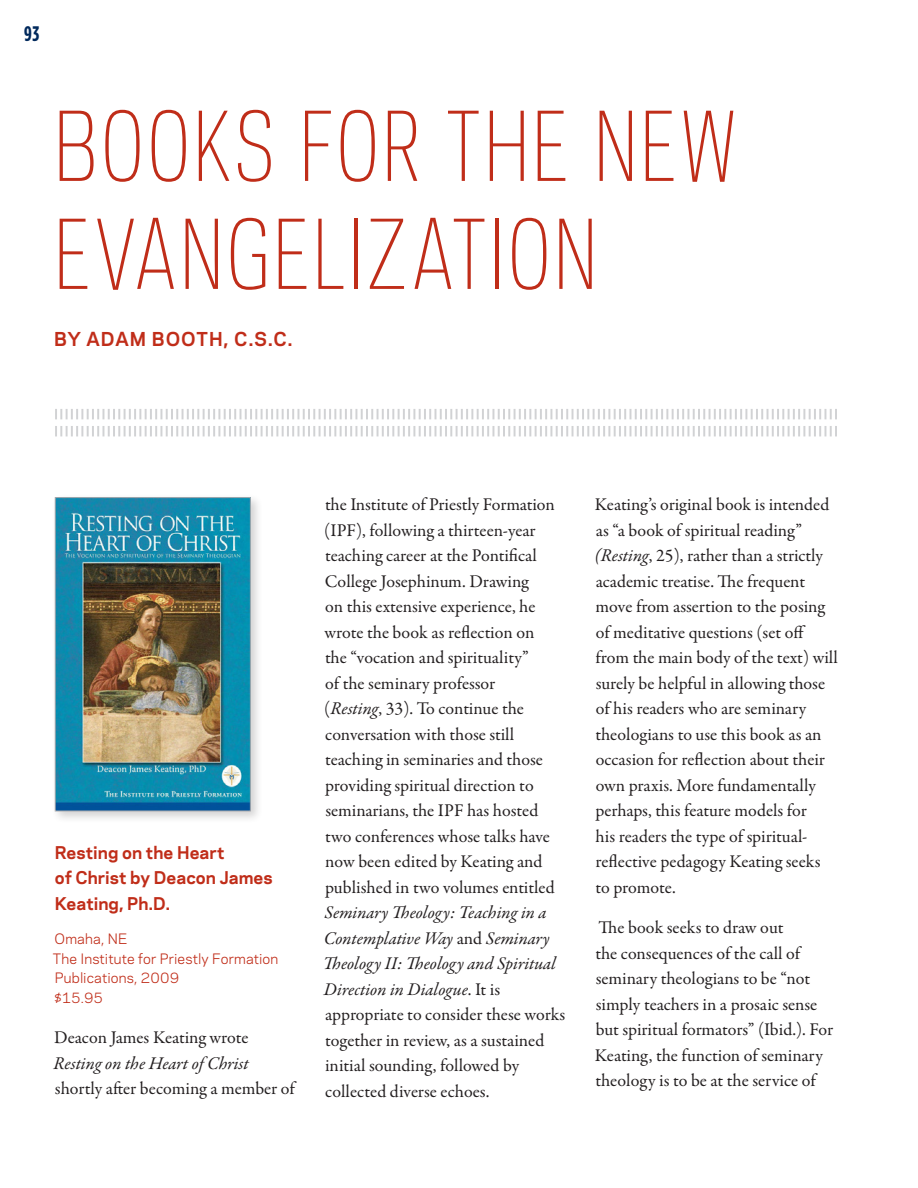
<style>
.page{position:relative;width:918px;height:1188px;background:#fff}
.page>*{position:absolute;margin:0;border:0;box-sizing:border-box;transform-origin:0 0}
.t1{font:300 90px/108px "Galaxie Polaris Condensed";letter-spacing:.035em;color:#c02d19}
.t2{font:700 21px "Gotham Condensed";color:#00295c}
.t3{font:18px/25.5px "Garamond Premr Pro";color:#231f20}
.t4{font:700 18px "Galaxie Polaris";letter-spacing:.05em;color:#c02d19}
.t5{font:700 16.5px/25.5px "Galaxie Polaris";color:#c02d19}
.t6{font:13.5px/19.5px "Galaxie Polaris";letter-spacing:.01em;color:#c02d19}
.s1{font-style:italic}
</style>
<div class="page">
<div style="left:51px;top:494px;width:212px;height:330px;background:#231f20;opacity:.2"></div>
<img style="left:57px;top:499px;width:192px;height:310px">
<div style="left:55px;top:497px;width:196px;height:314px;border:1px solid #a8a9ad"></div>
<svg style="left:55px;top:426px;width:782px;height:10px"></svg>
<svg style="left:55px;top:409px;width:782px;height:10px"></svg>
<p class="t2" style="left:24px;top:22px;width:17px">93</p>
<p class="t1" style="left:54px;top:91px;width:684px">BOOKS FOR THE NEW<br>EVANGELIZATION</p>
<p class="t4" style="left:54px;top:325px;width:240px">BY ADAM BOOTH, C.S.C.</p>
<p class="t5" style="left:55px;top:838px;width:220px">Resting on the Heart<br>of Christ by Deacon James<br>Keating, Ph.D.</p>
<p class="t6" style="left:53px;top:928px;width:227px">Omaha, NE<br>The Institute for Priestly Formation<br>Publications, 2009<br>$15.95</p>
<p class="t3" style="left:53px;top:1025px;width:243px">Deacon James Keating wrote<br><span class="s1">Resting on the Heart of Christ </span>shortly after becoming a member of</p>
<p class="t3" style="left:323px;top:492px;width:243px">the Institute of Priestly Formation (IPF), following a thirteen-year teaching career at the Pontifical<br>College Josephinum. Drawing<br>on this extensive experience, he wrote the book as reflection on<br>the “vocation and spirituality”<br>of the seminary professor<br>(<span class="s1">Resting</span>, 33). To continue the conversation with those still teaching in seminaries and those providing spiritual direction to seminarians, the IPF has hosted two conferences whose talks have now been edited by Keating and published in two volumes entitled<br><span class="s1">Seminary Theology: Teaching in a<br>Contemplative Way</span> and <span class="s1">Seminary<br>Theology II: Theology and Spiritual<br>Direction in Dialogue</span>. It is appropriate to consider these works together in review, as a sustained initial sounding, followed by collected diverse echoes.</p>
<p class="t3" style="left:594px;top:492px;width:245px">Keating’s original book is intended as “a book of spiritual reading” <span class="s1">(Resting</span>, 25), rather than a strictly academic treatise. The frequent move from assertion to the posing of meditative questions (set off from the main body of the text) will surely be helpful in allowing those of his readers who are seminary theologians to use this book as an occasion for reflection about their own praxis. More fundamentally perhaps, this feature models for<br>his readers the type of spiritual&shy;reflective pedagogy Keating seeks to promote.</p>
<p class="t3" style="left:595px;top:915px;width:240px">The book seeks to draw out<br>the consequences of the call of seminary theologians to be “not simply teachers in a prosaic sense but spiritual formators” (Ibid.). For<br>Keating, the function of seminary theology is to be at the service of</p>
</div>
